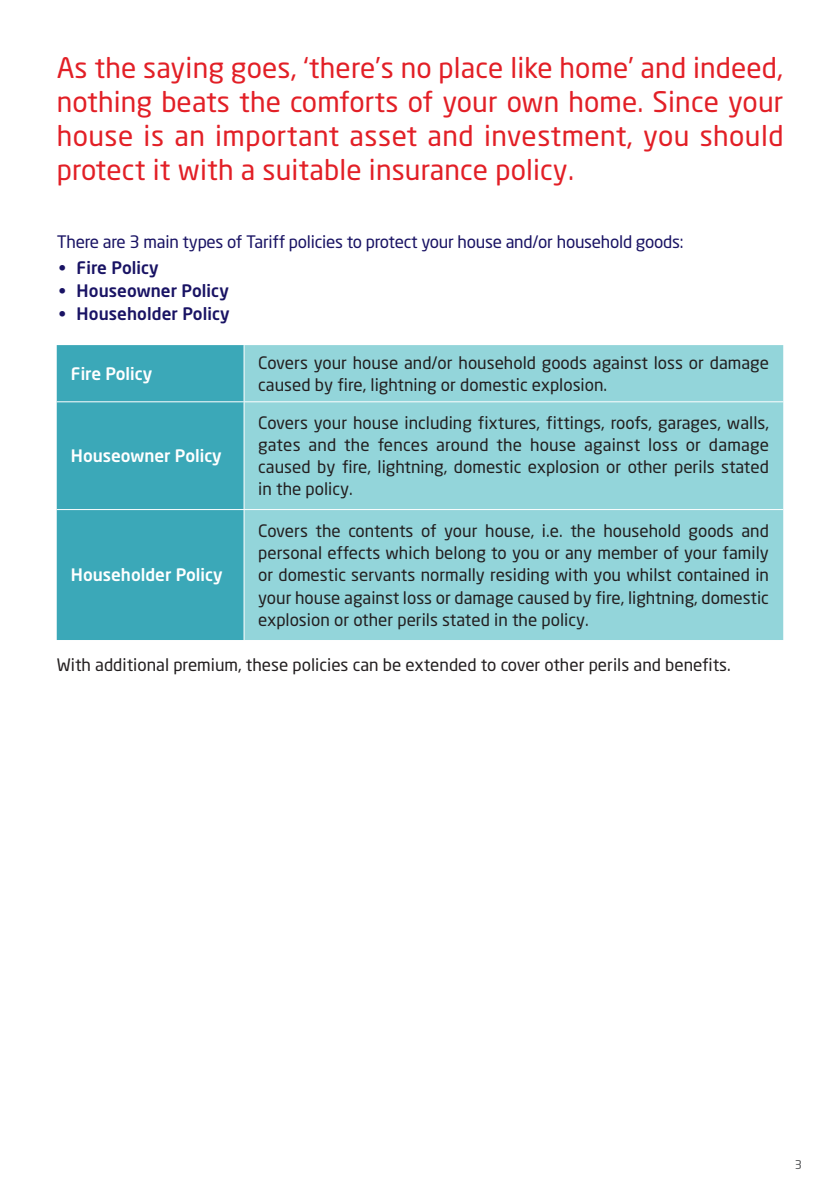
<style>
.page{position:relative;width:840px;height:1191px;background:#fff}
.page>*{position:absolute;margin:0;border:0;box-sizing:border-box;transform-origin:0 0}
.Intro_Quotes_Feature{font:28px/34px "Neo Sans Std";letter-spacing:.005em;color:#e21f26;text-align:justify}
.Body_Text_Black{font:17px/22px "Neo Sans Std";color:#231f20;text-align:justify}
.Main_Heading_3{font:17px "Neo Sans Std";letter-spacing:-.015em;color:#191364}
.Body_Text_Black-2{font:500 17px "Neo Sans Std";letter-spacing:.005em;color:#191364}
.t1{font:500 17px "Neo Sans Std";color:#fff}
.t2{font:12px "Neo Sans Std";color:#57585a}
</style>
<div class="page">
<div style="left:57px;top:345px;width:186px;height:295px;background:#3ba8b8"></div>
<div style="left:244px;top:345px;width:538px;height:295px;background:#93d5da"></div>
<hr style="left:57px;top:401px;width:187px;height:1px;background:#fff">
<hr style="left:57px;top:509px;width:187px;height:1px;background:#fff">
<hr style="left:244px;top:401px;width:538px;height:1px;background:#fff">
<hr style="left:244px;top:509px;width:538px;height:1px;background:#fff">
<p class="Intro_Quotes_Feature" style="left:57px;top:50px;width:727px">As the saying goes, ‘there’s no place like home’ and indeed, nothing beats the comforts of your own home. Since your house is an important asset and investment, you should protect it with a suitable insurance policy.</p>
<p class="Main_Heading_3" style="left:57px;top:231px;width:628px">There are 3 main types of Tariff policies to protect your house and/or household goods:</p>
<p class="Body_Text_Black-2" style="left:59px;top:257px;width:101px">• Fire Policy</p>
<p class="Body_Text_Black-2" style="left:59px;top:280px;width:171px">• Houseowner Policy</p>
<p class="Body_Text_Black-2" style="left:59px;top:303px;width:172px">• Householder Policy</p>
<p class="t1" style="left:71px;top:363px;width:83px">Fire Policy</p>
<p class="Body_Text_Black" style="left:258px;top:351px;width:512px">Covers your house and/or household goods against loss or damage caused by fire, lightning or domestic explosion.</p>
<p class="t1" style="left:71px;top:445px;width:152px">Houseowner Policy</p>
<p class="Body_Text_Black" style="left:258px;top:412px;width:512px">Covers your house including fixtures, fittings, roofs, garages, walls, gates and the fences around the house against loss or damage caused by fire, lightning, domestic explosion or other perils stated in the policy.</p>
<p class="Body_Text_Black" style="left:258px;top:520px;width:512px">Covers the contents of your house, i.e. the household goods and personal effects which belong to you or any member of your family or domestic servants normally residing with you whilst contained in your house against loss or damage caused by fire, lightning, domestic explosion or other perils stated in the policy.</p>
<p class="Body_Text_Black" style="left:57px;top:653px;width:675px">With additional premium, these policies can be extended to cover other perils and benefits.</p>
<p class="t1" style="left:71px;top:564px;width:153px">Householder Policy</p>
<p class="t2" style="left:794px;top:1157px;width:9px">3</p>
</div>
